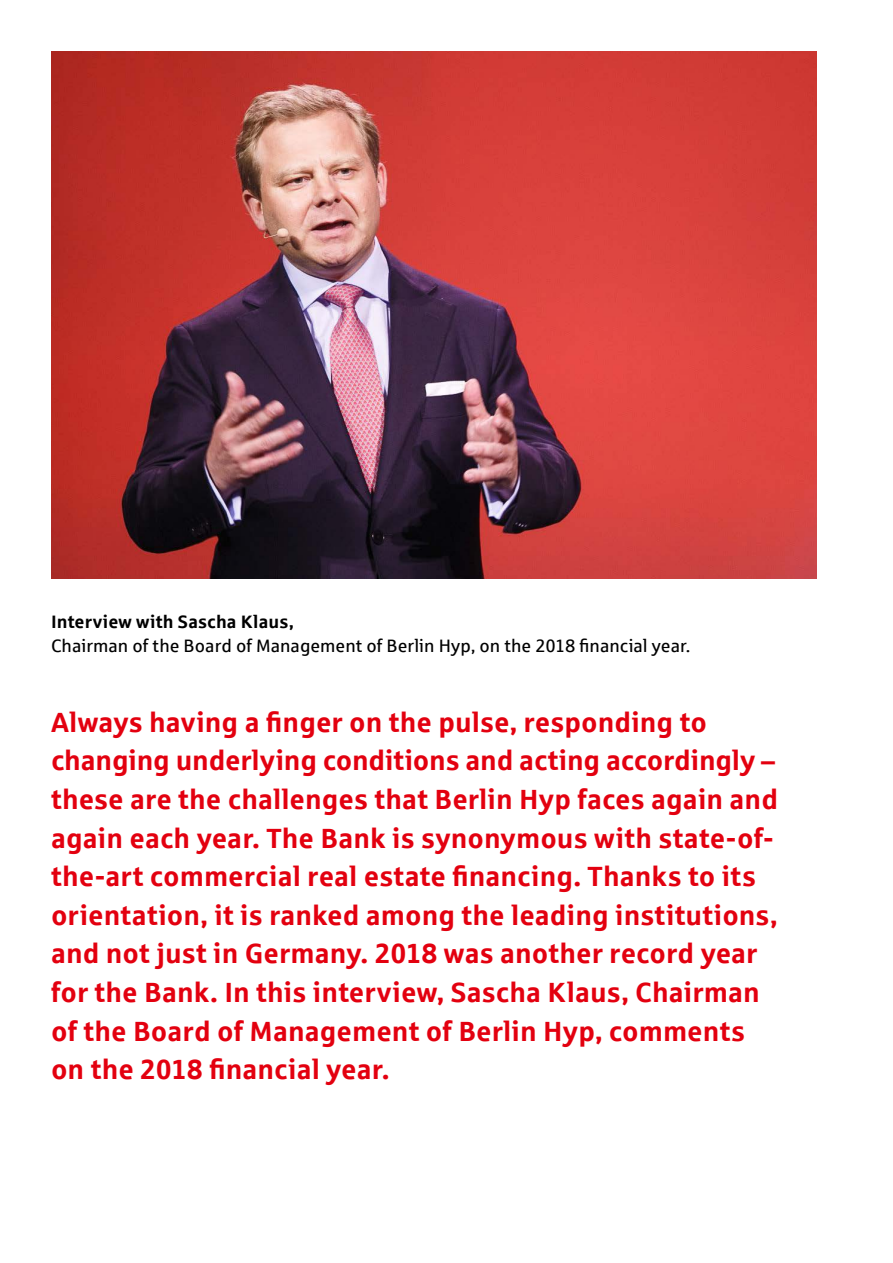
<style>
.page{position:relative;width:893px;height:1263px;background:#fff}
.page>*{position:absolute;margin:0;border:0;box-sizing:border-box;transform-origin:0 0}
.t1{font:700 27.75px/38.7px "Sparkasse Rg";color:#e3000f}
.t2{font:18px "Sparkasse Rg";color:#000}
.t3{font:700 18px "Sparkasse Rg";letter-spacing:.005em;color:#000}
</style>
<div class="page">
<img style="left:51px;top:51px;width:765px;height:527px">
<p class="t3" style="left:51px;top:610px;width:244px">Interview with Sascha Klaus,</p>
<p class="t2" style="left:51px;top:634px;width:641px">Chairman of the Board of Management of Berlin Hyp, on the 2018 financial year.</p>
<p class="t1" style="left:51px;top:701px;width:728px">Always having a finger on the pulse, responding to changing underlying conditions and acting accordingly – these are the challenges that Berlin Hyp faces again and again each year. The Bank is synonymous with state-of&shy;the-art commercial real estate financing. Thanks to its orientation, it is ranked among the leading institutions, and not just in Germany. 2018 was another record year for the Bank. In this interview, Sascha Klaus, Chairman of the Board of Management of Berlin Hyp, comments on the 2018 financial year.</p>
</div>
